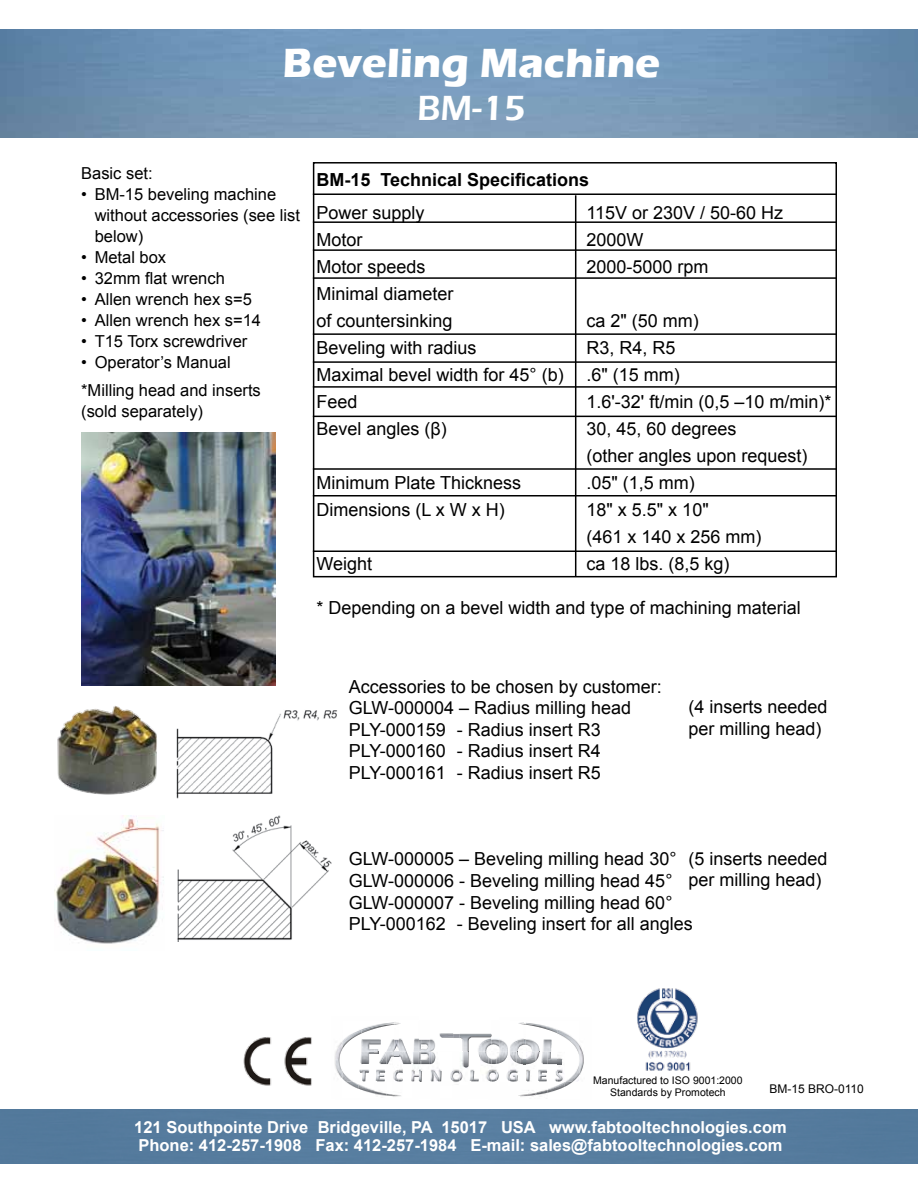
<style>
.page{position:relative;width:918px;height:1188px;background:#fff}
.page>*{position:absolute;margin:0;border:0;box-sizing:border-box;transform-origin:0 0}
.t1{font:700 42px "Eras ITC";color:#fff}
.t2{font:600 36px "Eras ITC";color:#fff}
.t3{font:18px/21.6px "Arial";color:#000}
.t4{font:700 18px "Arial";color:#000}
.t5{font:16.5px/21px "Arial";color:#000}
.t6{font:700 16.5px/18px "Arial";color:#fff}
.t7{font:12px "Arial";color:#000}
.t8{font:10.5px/12px "Arial";color:#000;text-align:center}
</style>
<div class="page">
<div style="left:313px;top:162px;width:524px;height:415px;border:2px solid #000"></div>
<img style="left:0;top:29px;width:918px;height:108px">
<div style="left:0;top:1110px;width:918px;height:54px;background:#567d9f"></div>
<img style="left:637px;top:988px;width:61px;height:83px">
<hr style="left:313px;top:193px;width:524px;height:2px;background:#000">
<hr style="left:313px;top:221px;width:524px;height:2px;background:#000">
<hr style="left:313px;top:249px;width:524px;height:2px;background:#000">
<hr style="left:313px;top:277px;width:524px;height:2px;background:#000">
<hr style="left:313px;top:551px;width:524px;height:1px;background:#000">
<hr style="left:313px;top:333px;width:524px;height:2px;background:#000">
<hr style="left:313px;top:361px;width:524px;height:2px;background:#000">
<hr style="left:313px;top:386px;width:524px;height:2px;background:#000">
<hr style="left:313px;top:416px;width:524px;height:1px;background:#000">
<hr style="left:313px;top:468px;width:524px;height:2px;background:#000">
<hr style="left:313px;top:495px;width:524px;height:2px;background:#000">
<img style="left:243px;top:1037px;width:69px;height:49px">
<img style="left:580px;top:1046px;width:4px;height:27px">
<img style="left:359px;top:1058px;width:10px;height:24px">
<img style="left:361px;top:1039px;width:14px;height:13px">
<svg style="left:360px;top:1071px;width:9px;height:10px"></svg>
<img style="left:362px;top:1040px;width:13px;height:12px">
<img style="left:361px;top:1052px;width:14px;height:12px">
<img style="left:335px;top:1042px;width:8px;height:35px">
<img style="left:341px;top:1069px;width:17px;height:20px">
<img style="left:358px;top:1085px;width:17px;height:8px">
<img style="left:343px;top:1031px;width:18px;height:17px">
<svg style="left:343px;top:1072px;width:9px;height:10px"></svg>
<img style="left:361px;top:1025px;width:14px;height:9px">
<svg style="left:375px;top:1022px;width:205px;height:75px"></svg>
<img style="left:57px;top:706px;width:100px;height:89px">
<img style="left:54px;top:815px;width:110px;height:129px">
<img style="left:177px;top:815px;width:155px;height:127px">
<img style="left:176px;top:710px;width:162px;height:89px">
<hr style="left:575px;top:195px;width:1px;height:382px;background:#000">
<img style="left:81px;top:432px;width:194px;height:253px">
<h1 class="t1" style="left:283px;top:38px;width:379px">Beveling Machine</h1>
<h2 class="t2" style="left:417px;top:87px;width:110px">BM-15</h2>
<p class="t5" style="left:81px;top:163px;width:73px">Basic set:</p>
<p class="t5" style="left:95px;top:184px;width:207px;text-indent:-13px">• BM-15 beveling machine without accessories (see list below)</p>
<p class="t5" style="left:81px;top:247px;width:87px">• Metal box</p>
<p class="t5" style="left:81px;top:268px;width:145px">• 32mm flat wrench</p>
<p class="t5" style="left:81px;top:289px;width:172px">• Allen wrench hex s=5</p>
<p class="t5" style="left:81px;top:310px;width:181px">• Allen wrench hex s=14</p>
<p class="t5" style="left:81px;top:331px;width:168px">• T15 Torx screwdriver</p>
<p class="t5" style="left:81px;top:349px;width:181px;line-height:27.8px">• Operator’s Manual *Milling head and inserts</p>
<p class="t5" style="left:81px;top:401px;width:123px">(sold separately)</p>
<p class="t4" style="left:316px;top:167px;width:274px">BM-15 Technical Specifications</p>
<p class="t3" style="left:316px;top:203px;width:110px">Power supply</p>
<p class="t3" style="left:586px;top:203px;width:198px">115V or 230V / 50-60 Hz</p>
<p class="t3" style="left:316px;top:230px;width:48px">Motor</p>
<p class="t3" style="left:586px;top:230px;width:59px">2000W</p>
<p class="t3" style="left:316px;top:257px;width:111px">Motor speeds</p>
<p class="t3" style="left:586px;top:257px;width:124px">2000-5000 rpm</p>
<p class="t3" style="left:316px;top:281px;width:139px;line-height:27px">Minimal diameter of countersinking</p>
<p class="t3" style="left:586px;top:311px;width:114px">ca 2" (50 mm)</p>
<p class="t3" style="left:316px;top:338px;width:162px">Beveling with radius</p>
<p class="t3" style="left:586px;top:338px;width:91px">R3, R4, R5</p>
<p class="t3" style="left:316px;top:365px;width:249px">Maximal bevel width for 45° (b)</p>
<p class="t3" style="left:586px;top:365px;width:95px">.6" (15 mm)</p>
<p class="t3" style="left:316px;top:392px;width:43px">Feed</p>
<p class="t3" style="left:586px;top:392px;width:246px">1.6'-32' ft/min (0,5 –10 m/min)*</p>
<p class="t3" style="left:316px;top:419px;width:132px">Bevel angles (β)</p>
<p class="t3" style="left:586px;top:416px;width:223px;line-height:27px">30, 45, 60 degrees<br>(other angles upon request)</p>
<p class="t3" style="left:316px;top:473px;width:206px">Minimum Plate Thickness</p>
<p class="t3" style="left:586px;top:473px;width:110px">.05" (1,5 mm)</p>
<p class="t3" style="left:316px;top:500px;width:190px">Dimensions (L x W x H)</p>
<p class="t3" style="left:586px;top:497px;width:177px;line-height:27px">18" x 5.5" x 10"<br>(461 x 140 x 256 mm)</p>
<p class="t3" style="left:316px;top:554px;width:57px">Weight</p>
<p class="t3" style="left:586px;top:554px;width:145px">ca 18 lbs. (8,5 kg)</p>
<p class="t3" style="left:316px;top:597px;width:486px">* Depending on a bevel width and type of machining material</p>
<p class="t3" style="left:349px;top:676px;width:315px">Accessories to be chosen by customer:<br>GLW-000004 – Radius milling head<br>PLY-000159 - Radius insert R3<br>PLY-000160 - Radius insert R4<br>PLY-000161 - Radius insert R5</p>
<p class="t3" style="left:689px;top:696px;width:141px">(4 inserts needed per milling head)</p>
<p class="t3" style="left:689px;top:848px;width:141px">(5 inserts needed per milling head)</p>
<p class="t3" style="left:349px;top:848px;width:346px">GLW-000005 – Beveling milling head 30° GLW-000006 - Beveling milling head 45° GLW-000007 - Beveling milling head 60° PLY-000162 - Beveling insert for all angles</p>
<p class="t8" style="left:593px;top:1074px;width:151px">Manufactured to ISO 9001:2000<br>Standards by Promotech</p>
<p class="t7" style="left:769px;top:1081px;width:96px">BM-15 BRO-0110</p>
<p class="t6" style="left:134px;top:1119px;width:654px">121 Southpointe Drive Bridgeville, PA 15017 USA www.fabtooltechnologies.com<br>Phone: 412-257-1908 Fax: 412-257-1984 E-mail: sales@fabtooltechnologies.com</p>
</div>
